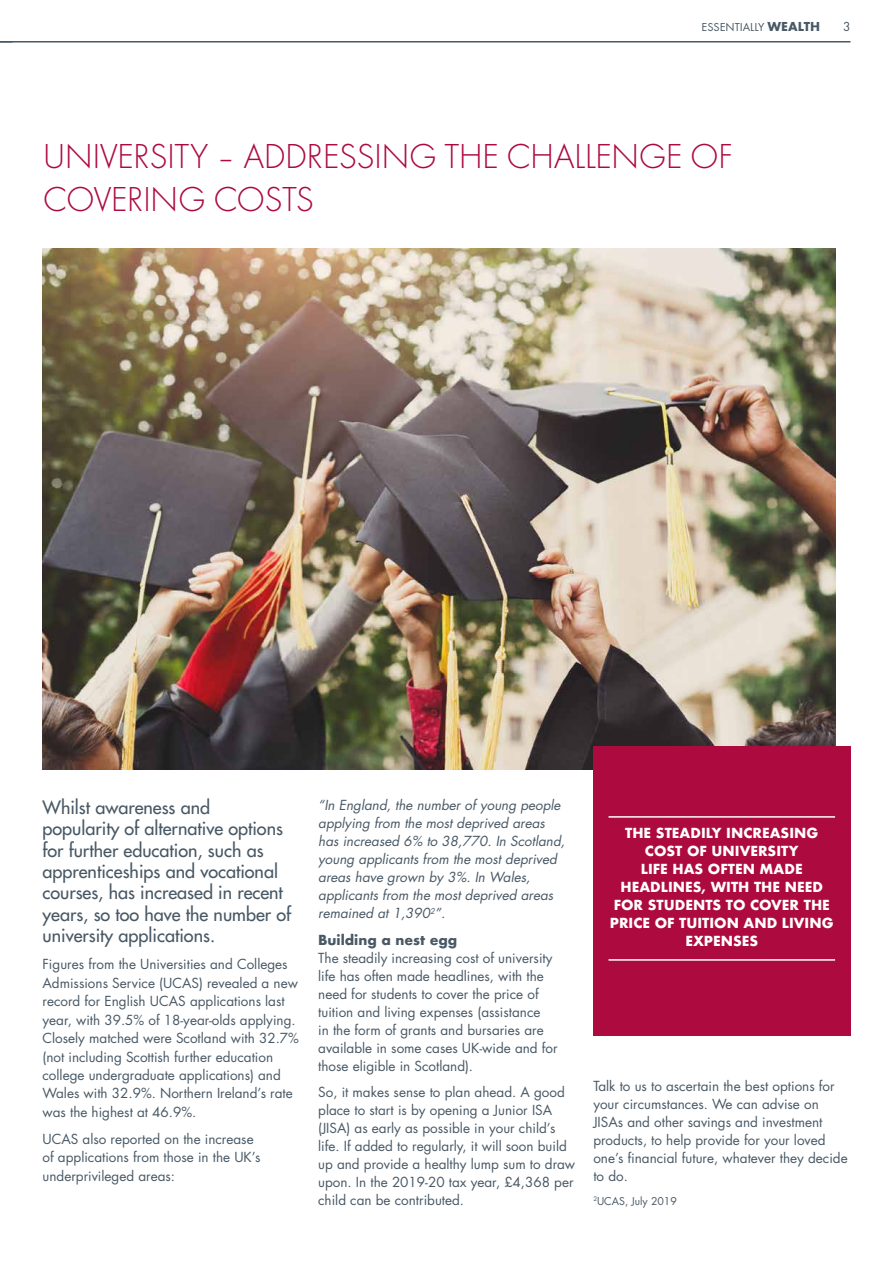
<style>
.page{position:relative;width:893px;height:1263px;background:#fff}
.page>*{position:absolute;margin:0;border:0;box-sizing:border-box;transform-origin:0 0}
.t1{font:300 36px/43.2px "Futura T";letter-spacing:-.02em;color:#ad0a40}
.t2{font:18px/21.5px "Futura";color:#485865}
.t3{font:13.5px/18px "Futura";color:#485865}
.t4{font:italic 13.5px/18px "Futura";color:#485865}
.t5{font:700 13.5px/18px "Futura";color:#fff;text-align:center}
.t6{font:700 13.5px "Futura";color:#485865}
.t7{font:12px "Futura T";color:#485865}
.t8{font:12px "Futura";color:#485865}
.t9{font:10.5px "Futura";color:#485865}
.s1{font-family:"Futura";font-weight:700}
</style>
<div class="page">
<hr style="left:0;top:41px;width:850px;height:2px;background:#485865">
<svg style="left:0;top:42px;width:13px;height:1px"></svg>
<img style="left:43px;top:248px;width:792px;height:522px">
<div style="left:593px;top:747px;width:257px;height:289px;background:#ad0a40"></div>
<hr style="left:608px;top:816px;width:227px;height:2px;background:#fff">
<hr style="left:608px;top:959px;width:227px;height:2px;background:#fff">
<p class="t7" style="left:701px;top:20px;width:120px">ESSENTIALLY <span class="s1">WEALTH</span></p>
<p class="t8" style="left:843px;top:18px;width:9px">3</p>
<h1 class="t1" style="left:43px;top:134px;width:691px">UNIVERSITY – ADDRESSING THE CHALLENGE OF<br>COVERING COSTS</h1>
<h2 class="t2" style="left:43px;top:796px;width:250px">Whilst awareness and popularity of alternative options for further education, such as apprenticeships and vocational courses, has increased in recent years, so too have the number of university applications.</h2>
<p class="t3" style="left:43px;top:955px;width:258px;line-height:18.5px">Figures from the Universities and Colleges Admissions Service (UCAS) revealed a new record for English UCAS applications last year, with 39.5% of 18-year-olds applying.<br>Closely matched were Scotland with 32.7% (not including Scottish further education college undergraduate applications) and Wales with 32.9%. Northern Ireland’s rate was the highest at 46.9%.</p>
<p class="t3" style="left:43px;top:1129px;width:219px;line-height:18.5px">UCAS also reported on the increase of applications from those in the UK’s underprivileged areas:</p>
<p class="t4" style="left:318px;top:796px;width:248px">“In England, the number of young people applying from the most deprived areas has increased 6% to 38,770. In Scotland, young applicants from the most deprived areas have grown by 3%. In Wales, applicants from the most deprived areas remained at 1,390<sup>2</sup>”.</p>
<p class="t6" style="left:318px;top:930px;width:141px">Building a nest egg</p>
<p class="t3" style="left:318px;top:948px;width:241px">The steadily increasing cost of university life has often made headlines, with the need for students to cover the price of tuition and living expenses (assistance<br>in the form of grants and bursaries are available in some cases UK-wide and for those eligible in Scotland).</p>
<p class="t3" style="left:318px;top:1083px;width:259px">So, it makes sense to plan ahead. A good place to start is by opening a Junior ISA (JISA) as early as possible in your child’s life. If added to regularly, it will soon build up and provide a healthy lump sum to draw upon. In the 2019-20 tax year, £4,368 per child can be contributed.</p>
<p class="t5" style="left:610px;top:824px;width:225px">THE STEADILY INCREASING<br>COST OF UNIVERSITY<br>LIFE HAS OFTEN MADE<br>HEADLINES, WITH THE NEED<br>FOR STUDENTS TO COVER THE<br>PRICE OF TUITION AND LIVING<br>EXPENSES</p>
<p class="t3" style="left:593px;top:1077px;width:256px">Talk to us to ascertain the best options for your circumstances. We can advise on JISAs and other savings and investment products, to help provide for your loved one’s financial future, whatever they decide to do.</p>
<p class="t9" style="left:593px;top:1194px;width:85px"><sup>2</sup>UCAS, July 2019</p>
</div>
